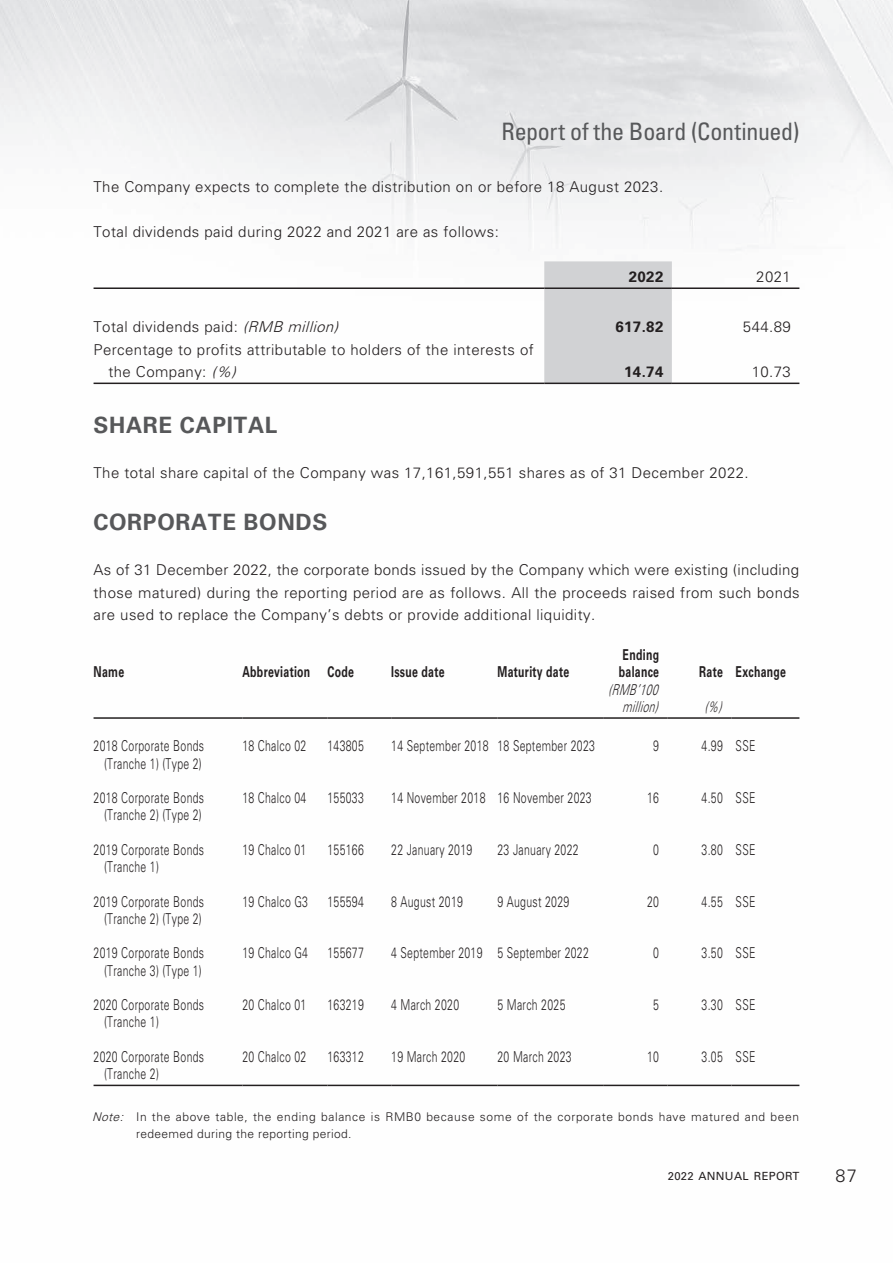
<style>
.page{position:relative;width:893px;height:1263px;background:#fff}
.page>*{position:absolute;margin:0;border:0;box-sizing:border-box;transform-origin:0 0}
.t1{font:condensed 24px "Univers LT Std";letter-spacing:-.01em;color:#57585a}
.t2{font:700 22.5px "Univers LT Std";letter-spacing:.03em;color:#57585a}
.t3{font:300 18px "Univers LT Std";color:#231f20}
.t4{font:300 15px/17.2px "Univers LT Std";letter-spacing:.03em;color:#231f20;text-align:center;scale:.7 1}
.t5{font:300 15px/22.5px "Univers LT Std";letter-spacing:.03em;color:#231f20}
.t6{font:700 15px/17.2px "Univers LT Std";letter-spacing:.03em;color:#231f20;scale:.7 1}
.t7{font:italic 300 15px/17.2px "Univers LT Std";color:#231f20;text-align:right;scale:.7 1}
.t8{font:700 15px "Univers LT Std";letter-spacing:.03em;color:#231f20}
.t9{font:300 12px/16.5px "Univers LT Std";letter-spacing:.05em;color:#231f20}
.t10{font:11.25px "Univers LT Std";letter-spacing:.03em;color:#231f20}
.s1{font-style:italic}
</style>
<div class="page">
<img style="left:0;top:0;width:893px;height:1087px">
<div style="left:544px;top:261px;width:128px;height:122px;background:#d1d2d4"></div>
<hr style="left:94px;top:287px;width:450px;height:2px;background:#231f20">
<hr style="left:544px;top:287px;width:128px;height:2px;background:#231f20">
<hr style="left:672px;top:287px;width:127px;height:2px;background:#231f20">
<hr style="left:94px;top:383px;width:450px;height:1px;background:#231f20">
<hr style="left:544px;top:383px;width:128px;height:1px;background:#231f20">
<hr style="left:672px;top:383px;width:127px;height:1px;background:#231f20">
<hr style="left:94px;top:717px;width:148px;height:2px;background:#231f20">
<hr style="left:242px;top:717px;width:85px;height:2px;background:#231f20">
<hr style="left:327px;top:717px;width:64px;height:2px;background:#231f20">
<hr style="left:391px;top:717px;width:106px;height:2px;background:#231f20">
<hr style="left:497px;top:717px;width:107px;height:2px;background:#231f20">
<hr style="left:604px;top:717px;width:64px;height:2px;background:#231f20">
<hr style="left:668px;top:717px;width:63px;height:2px;background:#231f20">
<hr style="left:731px;top:717px;width:68px;height:2px;background:#231f20">
<hr style="left:94px;top:1085px;width:148px;height:1px;background:#231f20">
<hr style="left:242px;top:1085px;width:85px;height:1px;background:#231f20">
<hr style="left:327px;top:1085px;width:64px;height:1px;background:#231f20">
<hr style="left:391px;top:1085px;width:106px;height:1px;background:#231f20">
<hr style="left:497px;top:1085px;width:107px;height:1px;background:#231f20">
<hr style="left:604px;top:1085px;width:64px;height:1px;background:#231f20">
<hr style="left:668px;top:1085px;width:63px;height:1px;background:#231f20">
<hr style="left:731px;top:1085px;width:68px;height:1px;background:#231f20">
<h1 class="t1" style="left:502px;top:116px;width:299px">Report of the Board (Continued)</h1>
<p class="t5" style="left:94px;top:175px;width:571px">The Company expects to complete the distribution on or before 18 August 2023.</p>
<p class="t5" style="left:94px;top:220px;width:407px">Total dividends paid during 2022 and 2021 are as follows:</p>
<p class="t8" style="left:629px;top:268px;width:36px">2022</p>
<p class="t5" style="left:756px;top:265px;width:36px">2021</p>
<p class="t5" style="left:94px;top:315px;width:251px">Total dividends paid: <span class="s1">(RMB million)</span></p>
<p class="t8" style="left:615px;top:318px;width:49px">617.82</p>
<p class="t5" style="left:743px;top:315px;width:49px">544.89</p>
<p class="t5" style="left:108px;top:338px;width:427px;text-indent:-15px">Percentage to profits attributable to holders of the interests of the Company: <span class="s1">(%)</span></p>
<p class="t8" style="left:624px;top:363px;width:41px">14.74</p>
<p class="t5" style="left:752px;top:360px;width:41px">10.73</p>
<h2 class="t2" style="left:94px;top:412px;width:185px">SHARE CAPITAL</h2>
<p class="t5" style="left:94px;top:461px;width:657px">The total share capital of the Company was 17,161,591,551 shares as of 31 December 2022.</p>
<h2 class="t2" style="left:94px;top:509px;width:235px">CORPORATE BONDS</h2>
<p class="t5" style="left:94px;top:559px;width:708px;text-align:justify">As of 31 December 2022, the corporate bonds issued by the Company which were existing (including those matured) during the reporting period are as follows. All the proceeds raised from such bonds are used to replace the Company’s debts or provide additional liquidity.</p>
<p class="t6" style="left:94px;top:663px;width:45px">Name</p>
<p class="t6" style="left:242px;top:663px;width:161px">Abbreviation Code</p>
<p class="t6" style="left:391px;top:663px;width:78px">Issue date</p>
<p class="t6" style="left:497px;top:663px;width:104px">Maturity date</p>
<p class="t6" style="left:619px;top:646px;width:59px">Ending balance</p>
<p class="t7" style="left:608px;top:681px;width:79px">(RMB’100 million)</p>
<p class="t6" style="left:699px;top:663px;width:126px">Rate Exchange</p>
<p class="t7" style="left:704px;top:698px;width:33px">(%)</p>
<p class="t4" style="left:94px;top:737px;width:160px">2018 Corporate Bonds (Tranche 1) (Type 2)</p>
<p class="t4" style="left:242px;top:737px;width:93px">18 Chalco 02</p>
<p class="t4" style="left:327px;top:737px;width:54px">143805</p>
<p class="t4" style="left:391px;top:737px;width:293px">14 September 2018 18 September 2023</p>
<p class="t4" style="left:653px;top:737px;width:10px">9</p>
<p class="t4" style="left:702px;top:737px;width:78px">4.99 SSE</p>
<p class="t4" style="left:94px;top:789px;width:160px">2018 Corporate Bonds (Tranche 2) (Type 2)</p>
<p class="t4" style="left:242px;top:789px;width:93px">18 Chalco 04</p>
<p class="t4" style="left:327px;top:789px;width:54px">155033</p>
<p class="t4" style="left:391px;top:789px;width:288px">14 November 2018 16 November 2023</p>
<p class="t4" style="left:647px;top:789px;width:19px">16</p>
<p class="t4" style="left:702px;top:789px;width:78px">4.50 SSE</p>
<p class="t4" style="left:104px;top:841px;width:145px;text-align:left;text-indent:-11px">2019 Corporate Bonds (Tranche 1)</p>
<p class="t4" style="left:242px;top:841px;width:93px">19 Chalco 01</p>
<p class="t4" style="left:327px;top:841px;width:54px">155166</p>
<p class="t4" style="left:391px;top:841px;width:117px">22 January 2019</p>
<p class="t4" style="left:497px;top:841px;width:117px">23 January 2022</p>
<p class="t4" style="left:653px;top:841px;width:10px">0</p>
<p class="t4" style="left:702px;top:841px;width:78px">3.80 SSE</p>
<p class="t4" style="left:94px;top:893px;width:160px">2019 Corporate Bonds (Tranche 2) (Type 2)</p>
<p class="t4" style="left:242px;top:893px;width:95px">19 Chalco G3</p>
<p class="t4" style="left:327px;top:893px;width:54px">155594</p>
<p class="t4" style="left:391px;top:893px;width:104px">8 August 2019</p>
<p class="t4" style="left:497px;top:893px;width:104px">9 August 2029</p>
<p class="t4" style="left:647px;top:893px;width:19px">20</p>
<p class="t4" style="left:702px;top:893px;width:78px">4.55 SSE</p>
<p class="t4" style="left:94px;top:944px;width:160px">2019 Corporate Bonds (Tranche 3) (Type 1)</p>
<p class="t4" style="left:242px;top:944px;width:95px">19 Chalco G4</p>
<p class="t4" style="left:327px;top:944px;width:54px">155677</p>
<p class="t4" style="left:391px;top:944px;width:284px">4 September 2019 5 September 2022</p>
<p class="t4" style="left:653px;top:944px;width:10px">0</p>
<p class="t4" style="left:702px;top:944px;width:78px">3.50 SSE</p>
<p class="t4" style="left:104px;top:996px;width:145px;text-align:left;text-indent:-11px">2020 Corporate Bonds (Tranche 1)</p>
<p class="t4" style="left:242px;top:996px;width:93px">20 Chalco 01</p>
<p class="t4" style="left:327px;top:996px;width:54px">163219</p>
<p class="t4" style="left:391px;top:996px;width:99px">4 March 2020</p>
<p class="t4" style="left:497px;top:996px;width:99px">5 March 2025</p>
<p class="t4" style="left:653px;top:996px;width:10px">5</p>
<p class="t4" style="left:702px;top:996px;width:78px">3.30 SSE</p>
<p class="t4" style="left:104px;top:1048px;width:145px;text-align:left;text-indent:-11px">2020 Corporate Bonds (Tranche 2)</p>
<p class="t4" style="left:242px;top:1048px;width:93px">20 Chalco 02</p>
<p class="t4" style="left:327px;top:1048px;width:54px">163312</p>
<p class="t4" style="left:391px;top:1048px;width:107px">19 March 2020</p>
<p class="t4" style="left:497px;top:1048px;width:107px">20 March 2023</p>
<p class="t4" style="left:647px;top:1048px;width:19px">10</p>
<p class="t4" style="left:702px;top:1048px;width:78px">3.05 SSE</p>
<p class="t9" style="left:136px;top:1109px;width:664px;text-indent:-44px"><span class="s1">Note:</span> In the above table, the ending balance is RMB0 because some of the corporate bonds have matured and been redeemed during the reporting period.</p>
<p class="t10" style="left:668px;top:1169px;width:133px">2022 ANNUAL REPORT</p>
<p class="t3" style="left:836px;top:1165px;width:23px">87</p>
</div>
